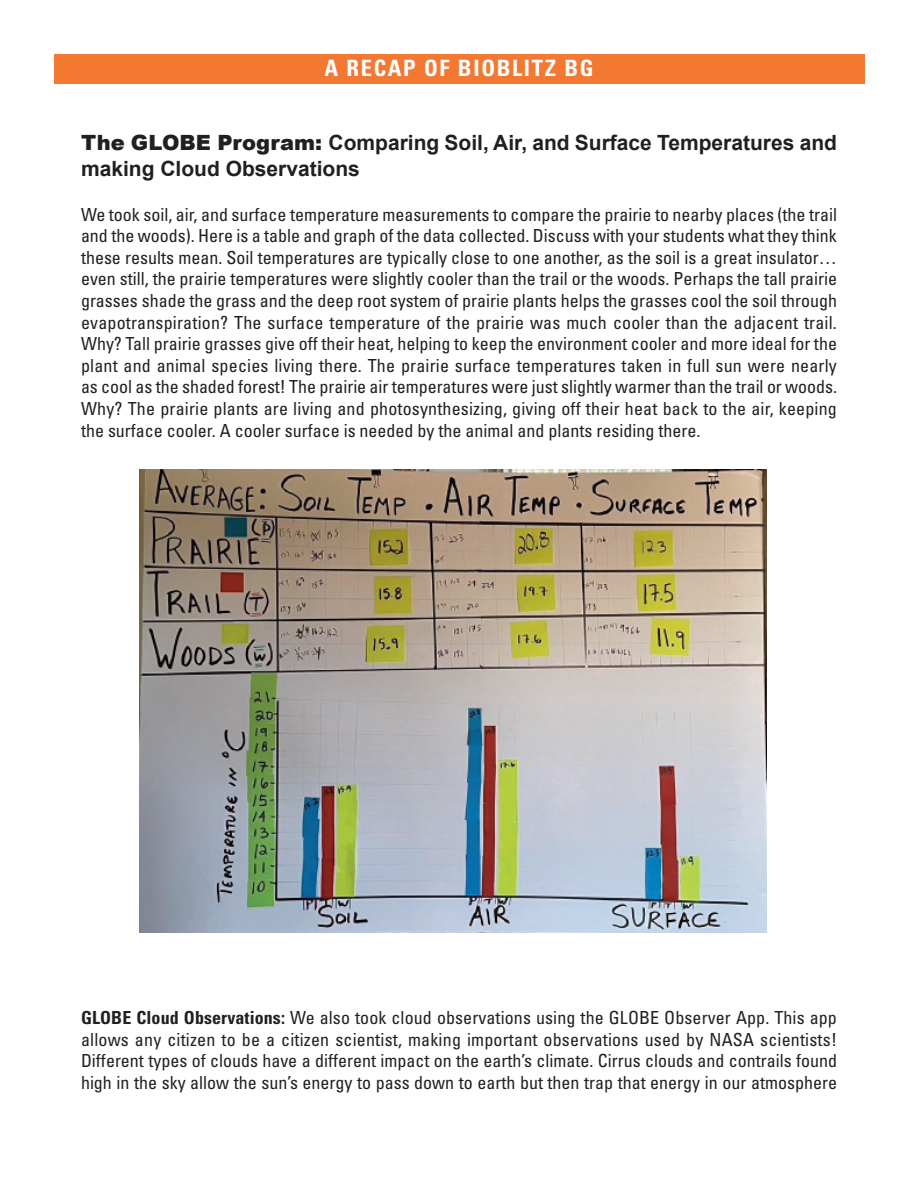
<style>
.page{position:relative;width:918px;height:1188px;background:#fff}
.page>*{position:absolute;margin:0;border:0;box-sizing:border-box;transform-origin:0 0}
.t1{font:700 condensed 22.5px "Univers LT Std";letter-spacing:.075em;color:#fff}
.t2{font:700 21px/25.2px "Arial";color:#231f20}
.t3{font:condensed 18px/21.6px "Univers LT Std";color:#231f20;text-align:justify}
.s1{font-weight:900}
.s2{font-weight:700}
</style>
<div class="page">
<div style="left:54px;top:54px;width:810px;height:30px;background:#f37932"></div>
<img style="left:140px;top:469px;width:627px;height:464px">
<p class="t1" style="left:324px;top:60px;width:271px">A RECAP OF BIOBLITZ BG</p>
<p class="t2" style="left:81px;top:130px;width:758px"><span class="s1">The GLOBE Program:</span> Comparing Soil, Air, and Surface Temperatures and making Cloud Observations</p>
<p class="t3" style="left:81px;top:205px;width:758px">We took soil, air, and surface temperature measurements to compare the prairie to nearby places (the trail and the woods). Here is a table and graph of the data collected. Discuss with your students what they think these results mean. Soil temperatures are typically close to one another, as the soil is a great insulator… even still, the prairie temperatures were slightly cooler than the trail or the woods. Perhaps the tall prairie grasses shade the grass and the deep root system of prairie plants helps the grasses cool the soil through evapotranspiration? The surface temperature of the prairie was much cooler than the adjacent trail.<br>Why? Tall prairie grasses give off their heat, helping to keep the environment cooler and more ideal for the plant and animal species living there. The prairie surface temperatures taken in full sun were nearly as cool as the shaded forest! The prairie air temperatures were just slightly warmer than the trail or woods.<br>Why? The prairie plants are living and photosynthesizing, giving off their heat back to the air, keeping the surface cooler. A cooler surface is needed by the animal and plants residing there.</p>
<p class="t3" style="left:81px;top:1008px;width:758px"><span class="s2">GLOBE Cloud Observations:</span> We also took cloud observations using the GLOBE Observer App. This app allows any citizen to be a citizen scientist, making important observations used by NASA scientists!<br>Different types of clouds have a different impact on the earth’s climate. Cirrus clouds and contrails found high in the sky allow the sun’s energy to pass down to earth but then trap that energy in our atmosphere</p>
</div>
